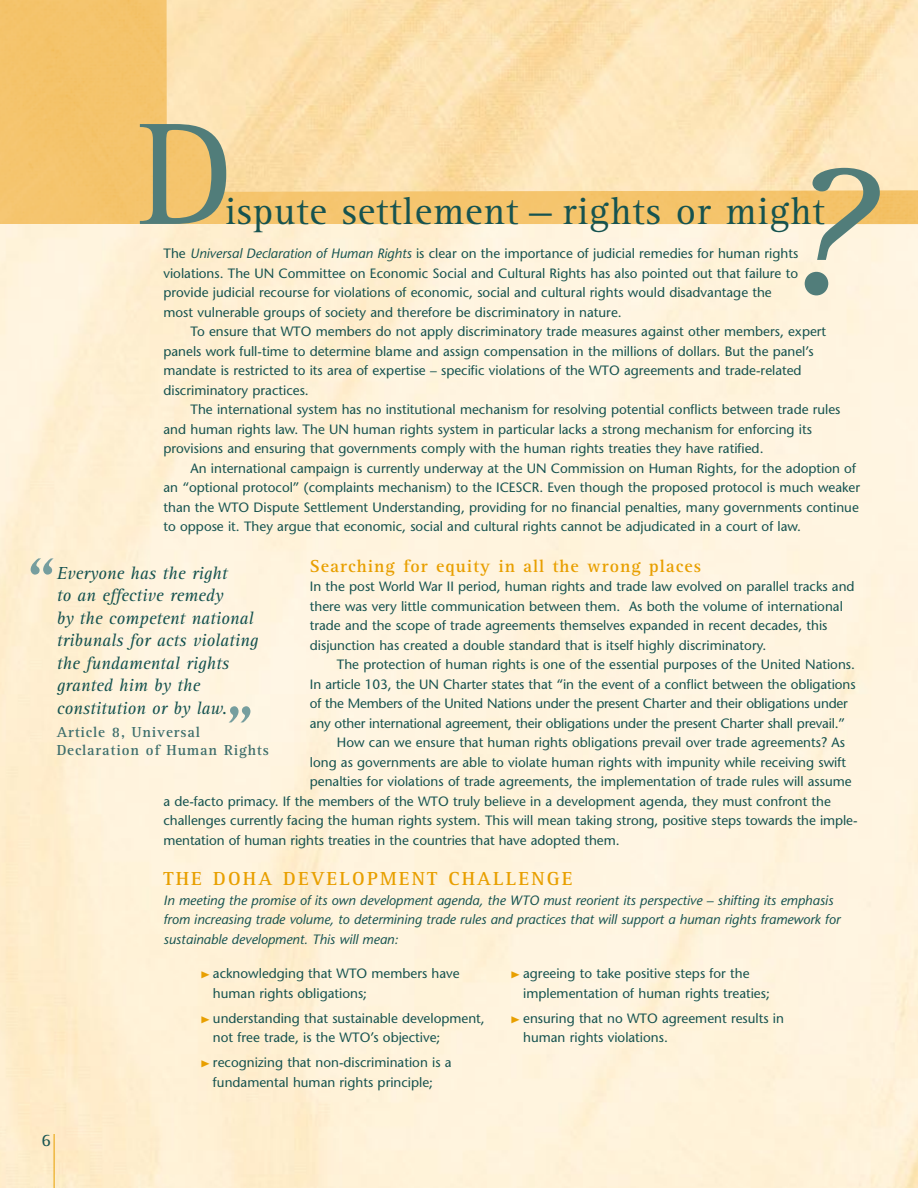
<style>
.page{position:relative;width:918px;height:1188px;background:#fff}
.page>*{position:absolute;margin:0;border:0;box-sizing:border-box;transform-origin:0 0}
.t1{font:italic 186px "Rotis Serif";color:#517d7a}
.t2{font:150px "Rotis Serif";color:#517d7a}
.t3{font:italic 75px "Rotis Serif";color:#769e9e}
.t4{font:italic 75px "Rotis Serif";color:#769e9e;scale:.95 1}
.t5{font:39px "Rotis Serif";letter-spacing:.025em;color:#165350}
.t6{font:700 19.5px "Rotis Serif";letter-spacing:.11em;color:#e89f00}
.t7{font:italic 18px/22.5px "Rotis Serif";color:#165350}
.t8{font:700 18px "Rotis Serif";letter-spacing:.055em;color:#e89f00}
.t9{font:18px "Rotis Serif";color:#165350}
.t10{font:700 15px/18px "Rotis Serif";letter-spacing:.055em;color:#3d6e6c}
.t11{font:13.5px/19.5px "Stone Sans";color:#165350}
.t12{font:italic 13.5px/19.5px "Stone Sans";color:#165350}
.s1{font-style:italic}
.s2{font-family:"Zeal";font-size:10.5px;color:#e89f00}
</style>
<div class="page">
<img style="left:0;top:0;width:918px;height:224px">
<hr style="left:54px;top:1134px;width:1px;height:54px;background:#e89f00">
<h2 class="t2" style="left:137px;top:120px;width:99px">D</h2>
<h1 class="t1" style="left:782px;top:164px;width:91px">?</h1>
<h3 class="t5" style="left:225px;top:197px;width:601px">ispute settlement — rights or might</h3>
<p class="t11" style="left:163px;top:245px;width:636px">The <span class="s1">Universal Declaration of Human Rights</span> is clear on the importance of judicial remedies for human rights violations. The UN Committee on Economic Social and Cultural Rights has also pointed out that failure to provide judicial recourse for violations of economic, social and cultural rights would disadvantage the most vulnerable groups of society and therefore be discriminatory in nature.</p>
<p class="t11" style="left:191px;top:323px;width:637px">To ensure that WTO members do not apply discriminatory trade measures against other members, expert</p>
<p class="t11" style="left:164px;top:343px;width:652px">panels work full-time to determine blame and assign compensation in the millions of dollars. But the panel’s mandate is restricted to its area of expertise – specific violations of the WTO agreements and trade-related discriminatory practices.</p>
<p class="t11" style="left:164px;top:401px;width:679px;text-indent:27px">The international system has no institutional mechanism for resolving potential conflicts between trade rules and human rights law. The UN human rights system in particular lacks a strong mechanism for enforcing its provisions and ensuring that governments comply with the human rights treaties they have ratified.</p>
<p class="t11" style="left:164px;top:460px;width:698px;text-indent:27px">An international campaign is currently underway at the UN Commission on Human Rights, for the adoption of an “optional protocol” (complaints mechanism) to the ICESCR. Even though the proposed protocol is much weaker than the WTO Dispute Settlement Understanding, providing for no financial penalties, many governments continue to oppose it. They argue that economic, social and cultural rights cannot be adjudicated in a court of law.</p>
<h3 class="t8" style="left:310px;top:559px;width:393px">Searching for equity in all the wrong places</h3>
<p class="t11" style="left:310px;top:578px;width:546px">In the post World War II period, human rights and trade law evolved on parallel tracks and there was very little communication between them. As both the volume of international trade and the scope of trade agreements themselves expanded in recent decades, this disjunction has created a double standard that is itself highly discriminatory.</p>
<p class="t11" style="left:337px;top:656px;width:520px">The protection of human rights is one of the essential purposes of the United Nations.</p>
<p class="t11" style="left:310px;top:676px;width:547px">In article 103, the UN Charter states that “in the event of a conflict between the obligations</p>
<p class="t11" style="left:310px;top:695px;width:539px">of the Members of the United Nations under the present Charter and their obligations under</p>
<p class="t11" style="left:310px;top:715px;width:537px">any other international agreement, their obligations under the present Charter shall prevail.”</p>
<p class="t11" style="left:337px;top:734px;width:510px">How can we ensure that human rights obligations prevail over trade agreements? As</p>
<p class="t11" style="left:310px;top:754px;width:538px">long as governments are able to violate human rights with impunity while receiving swift</p>
<p class="t11" style="left:310px;top:773px;width:543px">penalties for violations of trade agreements, the implementation of trade rules will assume</p>
<p class="t11" style="left:163px;top:793px;width:669px">a de-facto primacy. If the members of the WTO truly believe in a development agenda, they must confront the</p>
<p class="t11" style="left:163px;top:812px;width:696px">challenges currently facing the human rights system. This will mean taking strong, positive steps towards the imple-</p>
<p class="t11" style="left:163px;top:832px;width:458px">mentation of human rights treaties in the countries that have adopted them.</p>
<h3 class="t6" style="left:163px;top:872px;width:411px">THE DOHA DEVELOPMENT CHALLENGE</h3>
<p class="t12" style="left:163px;top:892px;width:678px">In meeting the promise of its own development agenda, the WTO must reorient its perspective – shifting its emphasis from increasing trade volume, to determining trade rules and practices that will support a human rights framework for sustainable development. This will mean:</p>
<h3 class="t3" style="left:19px;top:557px;width:35px">“</h3>
<h3 class="t7" style="left:57px;top:563px;width:203px">Everyone has the right<br>to an effective remedy<br>by the competent national tribunals for acts violating the fundamental rights granted him by the constitution or by law.</h3>
<p class="t10" style="left:57px;top:724px;width:214px">Article 8, Universal<br>Declaration of Human Rights</p>
<h3 class="t4" style="left:218px;top:705px;width:35px">”</h3>
<h3 class="t9" style="left:41px;top:1134px;width:11px">6</h3>
<p class="t11" style="left:213px;top:965px;width:248px;text-indent:-13px"><span class="s2">"!</span>acknowledging that WTO members have human rights obligations;</p>
<p class="t11" style="left:213px;top:1010px;width:273px;text-indent:-13px"><span class="s2">"!</span>understanding that sustainable development, not free trade, is the WTO’s objective;</p>
<p class="t11" style="left:200px;top:1054px;width:253px;text-align:center"><span class="s2">"!</span>recognizing that non-discrimination is a fundamental human rights principle;</p>
<p class="t11" style="left:523px;top:965px;width:248px;text-indent:-13px"><span class="s2">"!</span>agreeing to take positive steps for the implementation of human rights treaties;</p>
<p class="t11" style="left:523px;top:1010px;width:262px;text-indent:-13px"><span class="s2">"!</span>ensuring that no WTO agreement results in human rights violations.</p>
</div>
